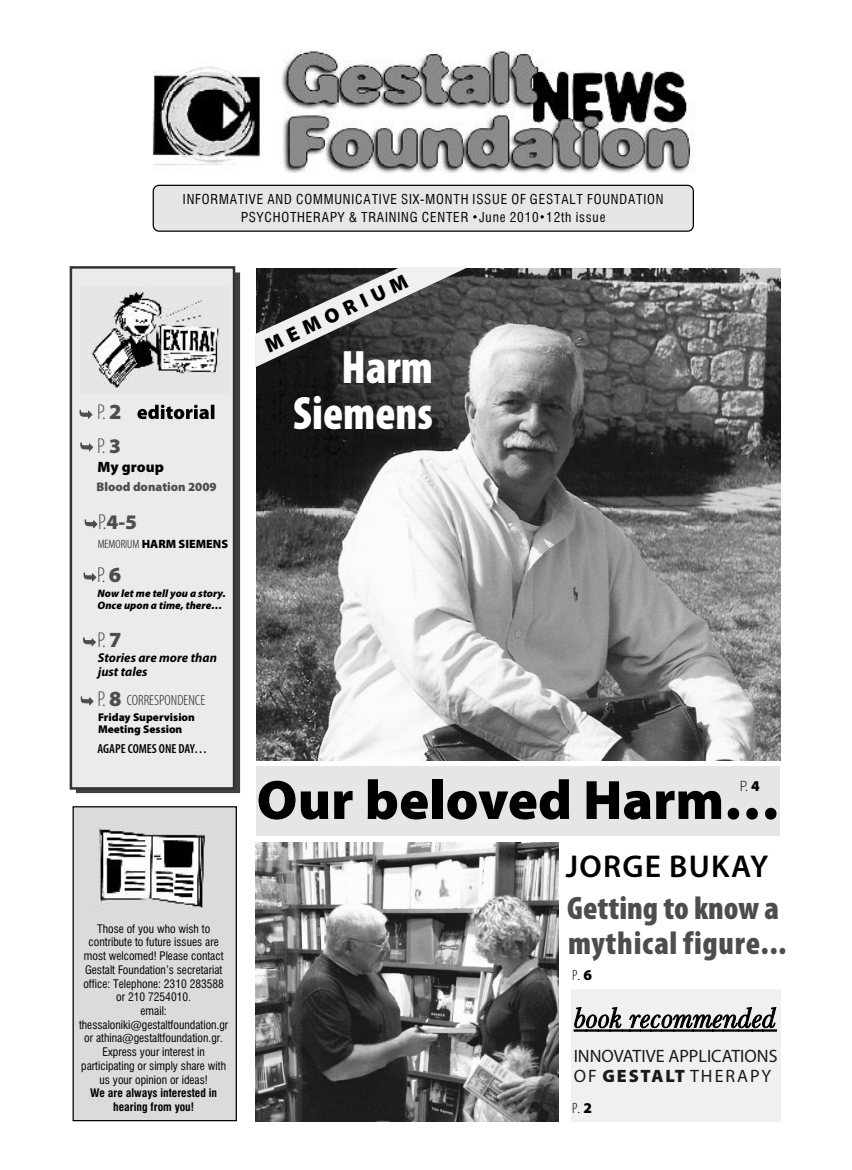
<style>
.page{position:relative;width:852px;height:1170px;background:#fff}
.page>*{position:absolute;margin:0;border:0;box-sizing:border-box;transform-origin:0 0}
.t1{font:900 55.88px "Myriad Pro";color:#000}
.t2{font:900 condensed 47.12px/46.4px "Myriad Pro";color:#fff;text-align:right;scale:.96 1}
.t3{font:900 condensed 32.62px/35.1px "Myriad Pro";letter-spacing:.015em;color:#4d4d4d}
.t4{font:600 31.62px "Myriad Pro";letter-spacing:.04em;color:#000}
.t5{font:300 condensed 21.62px "Myriad Pro";color:#4d4d4d}
.t6{font:900 20.75px "Myriad Pro";color:#4d4d4d}
.t7{font:900 20.62px "Myriad Pro";color:#000}
.t8{font:18px/20.8px "Myriad Pro";color:#1a1a1a}
.t9{font:900 15px "Myriad Pro";color:#000}
.t10{font:300 condensed 15px "Myriad Pro";color:#000}
.t11{font:300 15px "Myriad Pro";color:#000}
.t12{font:300 condensed 14.88px "Myriad Pro";color:#1a1a1a}
.t13{font:13.75px/18.4px "Mg Helvetica Cond";letter-spacing:.06em;color:#000;text-align:center}
.t14{font:600 condensed 13.12px "Myriad Pro";color:#000}
.t15{font:italic 700 12.88px/14.6px "Myriad Pro";color:#000}
.t16{font:900 12.5px "Myriad Pro";color:#4d4d4d}
.t17{font:900 12.12px "Myriad Pro";color:#000}
.t18{font:11.88px/13.8px "Mg Helvetica Cond";color:#000;text-align:center}
.t19{font:700 11.88px/13.8px "Mg Helvetica Cond";color:#000;text-align:center}
.t20{font:900 11.25px/11.4px "Myriad Pro";color:#000}
.t21{font:italic 900 10.75px/12.4px "Myriad Pro";color:#000}
.s1{font-weight:900;font-stretch:normal}
.s2{font-weight:900;font-stretch:normal;font-size:20.75px}
.s3{font-weight:300;font-stretch:condensed;font-size:21.62px}
.s4{font-weight:300;font-stretch:condensed}
.s5{font-weight:900}
.s6{font-stretch:normal}
</style>
<div class="page">
<img style="left:256px;top:268px;width:524px;height:493px">
<div style="left:570px;top:990px;width:210px;height:132px;background:#f0f0f0"></div>
<div style="left:256px;top:766px;width:524px;height:69px;background:#e6e6e6"></div>
<div style="left:76px;top:272px;width:164px;height:521px;background:#404040"></div>
<div style="left:70px;top:266px;width:165px;height:524px;background:#ebebeb;border:3px solid #333"></div>
<div style="left:72px;top:806px;width:165px;height:315px;background:#dbdbdb;border:1px solid #000"></div>
<img style="left:152px;top:50px;width:543px;height:123px">
<img style="left:97px;top:828px;width:108px;height:80px">
<img style="left:90px;top:287px;width:132px;height:102px">
<svg style="left:137px;top:405px;width:77px;height:14px"></svg>
<svg style="left:80px;top:410px;width:12px;height:9px"></svg>
<svg style="left:81px;top:443px;width:12px;height:8px"></svg>
<svg style="left:85px;top:520px;width:12px;height:8px"></svg>
<svg style="left:84px;top:573px;width:12px;height:8px"></svg>
<svg style="left:83px;top:638px;width:13px;height:8px"></svg>
<svg style="left:81px;top:697px;width:12px;height:8px"></svg>
<img style="left:255px;top:842px;width:303px;height:279px">
<div style="left:153px;top:185px;width:540px;height:47px;background:#e6e6e6;border:1px solid #000;border-radius:6px"></div>
<svg style="left:573px;top:1007px;width:203px;height:24px"></svg>
<svg style="left:255px;top:267px;width:212px;height:100px"></svg>
<p class="t13" style="left:183px;top:190px;width:482px">INFORMATIVE AND COMMUNICATIVE SIX-MONTH ISSUE OF GESTALT FOUNDATION<br>PSYCHOTHERAPY &amp; TRAINING CENTER June 2010 12th issue</p>
<h3 class="t5" style="left:97px;top:403px;width:26px">P. <span class="s1">2</span></h3>
<h3 class="t5" style="left:97px;top:436px;width:25px">P. <span class="s2">3</span></h3>
<p class="t9" style="left:98px;top:460px;width:68px">My group</p>
<h3 class="t7" style="left:262px;top:339px;width:113px;rotate:-25deg">M M O I</h3>
<h2 class="t2" style="left:293px;top:348px;width:147px">Harm<br>Siemens</h2>
<p class="t16" style="left:97px;top:482px;width:122px">Blood donation 2009</p>
<h3 class="t6" style="left:98px;top:514px;width:41px"><span class="s3">P.</span>4-5</h3>
<h3 class="t5" style="left:97px;top:566px;width:26px">P. <span class="s1">6</span></h3>
<p class="t17" style="left:98px;top:539px;width:132px"><span class="s4">MEMORIUM</span> HARM SIEMENS</p>
<p class="t21" style="left:98px;top:588px;width:130px">Now let me tell you a story.<br>Once upon a time, there…</p>
<h3 class="t5" style="left:97px;top:630px;width:26px">P. <span class="s1">7</span></h3>
<p class="t15" style="left:98px;top:651px;width:121px">Stories are more than just tales</p>
<p class="t20" style="left:98px;top:713px;width:98px">Friday Supervision<br>Meeting Session</p>
<h3 class="t5" style="left:97px;top:689px;width:26px">P. <span class="s1">8</span></h3>
<p class="t12" style="left:127px;top:694px;width:80px">CORRESPONDENCE</p>
<p class="t14" style="left:98px;top:743px;width:111px">AGAPE COMES ONE DAY…</p>
<p class="t18" style="left:79px;top:922px;width:151px">Those of you who wish to contribute to future issues are most welcomed! Please contact<br>Gestalt Foundation's secretariat office: Telephone: 2310 283588 or 210 7254010.<br>email: thessaloniki@gestaltfoundation.gr or athina@gestaltfoundation.gr.<br>Express your interest in participating or simply share with us your opinion or ideas!</p>
<p class="t19" style="left:90px;top:1086px;width:128px">We are always interested in hearing from you!</p>
<h1 class="t1" style="left:256px;top:777px;width:524px">Our beloved Harm…</h1>
<p class="t11" style="left:739px;top:780px;width:21px">P. <span class="s5">4</span></p>
<h3 class="t4" style="left:565px;top:853px;width:204px">JORGE BUKAY</h3>
<h3 class="t3" style="left:567px;top:893px;width:221px">Getting to know a mythical figure...</h3>
<p class="t10" style="left:572px;top:969px;width:21px">P<span class="s6">.</span> <span class="s1">6</span></p>
<h3 class="t8" style="left:573px;top:1047px;width:205px">INNOVATIVE APPLICATIONS<br>OF <span class="s5">GESTALT</span> THERAPY</h3>
<p class="t10" style="left:572px;top:1102px;width:21px">P<span class="s6">.</span> <span class="s1">2</span></p>
</div>
